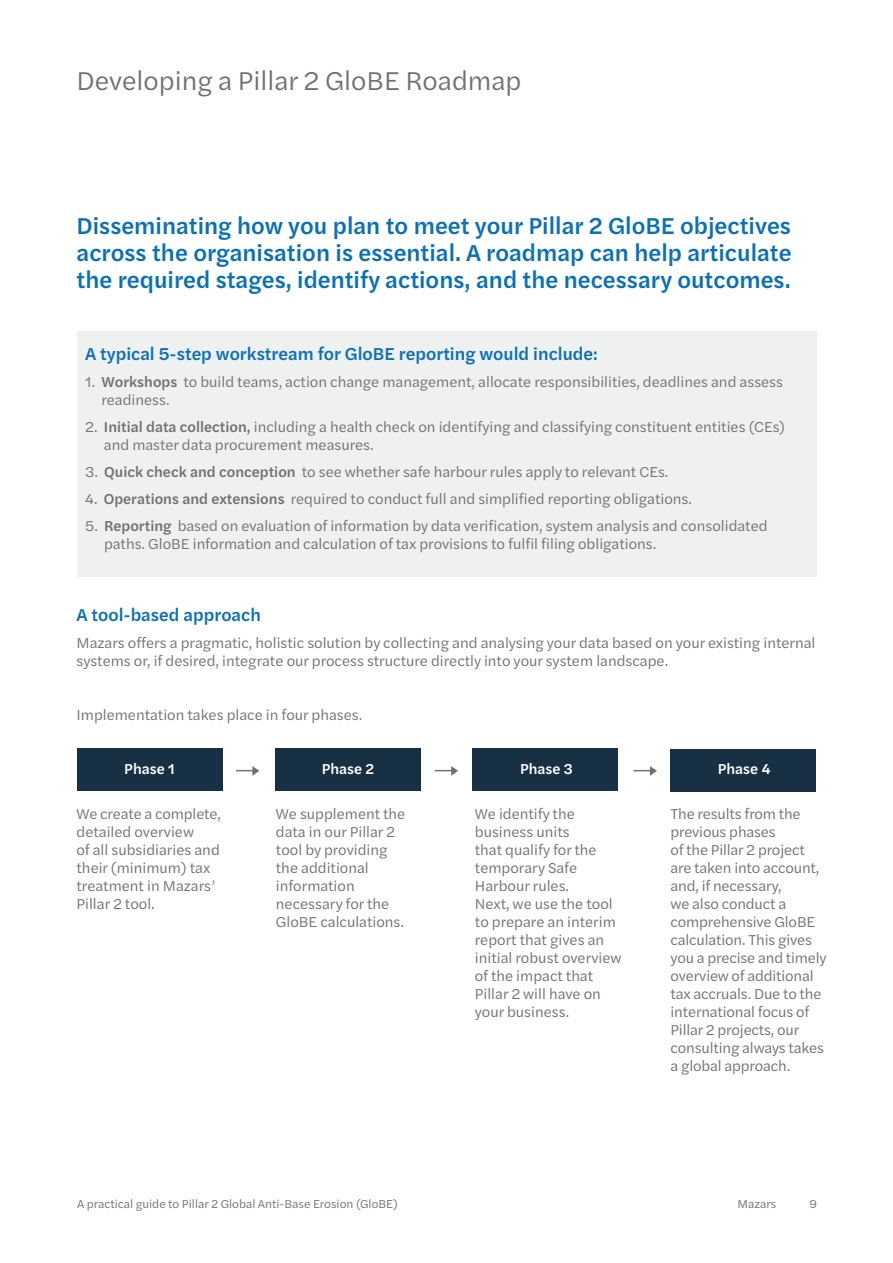
<style>
.page{position:relative;width:893px;height:1263px;background:#fff}
.page>*{position:absolute;margin:0;border:0;box-sizing:border-box;transform-origin:0 0}
.Page_title{font:27px "Halyard Text";color:#6f7173}
.Page_introduction{font:500 24px/27px "Halyard Text";color:#0970b9;text-align:justify}
.Heading_1{font:500 18px "Halyard Text";color:#0970b9}
.Body_text{font:15px/18px "Halyard Text";color:#6f7173}
.Quote_source{font:500 15px "Halyard Text";color:#fff}
.t1{font:12px "Halyard Text";color:#6f7173}
.s1{font-weight:500}
</style>
<div class="page">
<div style="left:77px;top:748px;width:145px;height:43px;background:#173044"></div>
<div style="left:274px;top:748px;width:146px;height:43px;background:#173044"></div>
<div style="left:472px;top:748px;width:146px;height:43px;background:#173044"></div>
<div style="left:670px;top:749px;width:146px;height:43px;background:#173044"></div>
<svg style="left:236px;top:766px;width:23px;height:10px"></svg>
<svg style="left:435px;top:766px;width:23px;height:10px"></svg>
<svg style="left:634px;top:766px;width:23px;height:10px"></svg>
<div style="left:77px;top:332px;width:739px;height:245px;background:#eff0f0"></div>
<p class="Page_title" style="left:77px;top:61px;width:446px">Developing a Pillar 2 GloBE Roadmap</p>
<p class="Page_introduction" style="left:77px;top:211px;width:716px">Disseminating how you plan to meet your Pillar 2 GloBE objectives across the organisation is essential. A roadmap can help articulate the required stages, identify actions, and the necessary outcomes.</p>
<p class="Heading_1" style="left:85px;top:341px;width:514px">A typical 5-step workstream for GloBE reporting would include:</p>
<p class="Body_text" style="left:101px;top:372px;width:683px;text-indent:-16px">1. <span class="s1">Workshops</span> to build teams, action change management, allocate responsibilities, deadlines and assess readiness.</p>
<p class="Body_text" style="left:104px;top:417px;width:683px;text-indent:-19px">2. <span class="s1">Initial data collection,</span> including a health check on identifying and classifying constituent entities (CEs) and master data procurement measures.</p>
<p class="Body_text" style="left:85px;top:462px;width:585px">3. <span class="s1">Quick check and conception</span> to see whether safe harbour rules apply to relevant CEs.</p>
<p class="Body_text" style="left:85px;top:489px;width:608px">4. <span class="s1">Operations and extensions</span> required to conduct full and simplified reporting obligations.</p>
<p class="Body_text" style="left:104px;top:516px;width:665px;text-indent:-19px">5. <span class="s1">Reporting</span> based on evaluation of information by data verification, system analysis and consolidated paths. GloBE information and calculation of tax provisions to fulfil filing obligations.</p>
<p class="Heading_1" style="left:77px;top:602px;width:186px">A tool-based approach</p>
<p class="Body_text" style="left:77px;top:633px;width:740px">Mazars offers a pragmatic, holistic solution by collecting and analysing your data based on your existing internal systems or, if desired, integrate our process structure directly into your system landscape.</p>
<p class="Body_text" style="left:77px;top:705px;width:287px">Implementation takes place in four phases.</p>
<p class="Quote_source" style="left:124px;top:758px;width:52px">Phase 1</p>
<p class="Quote_source" style="left:322px;top:758px;width:54px">Phase 2</p>
<p class="Quote_source" style="left:520px;top:758px;width:54px">Phase 3</p>
<p class="Quote_source" style="left:718px;top:758px;width:54px">Phase 4</p>
<p class="Body_text" style="left:77px;top:804px;width:146px">We create a complete, detailed overview<br>of all subsidiaries and their (minimum) tax treatment in Mazars’<br>Pillar 2 tool.</p>
<p class="Body_text" style="left:276px;top:804px;width:131px">We supplement the data in our Pillar 2 tool by providing the additional information necessary for the<br>GloBE calculations.</p>
<p class="Body_text" style="left:475px;top:804px;width:148px">We identify the business units<br>that qualify for the temporary Safe<br>Harbour rules.<br>Next, we use the tool to prepare an interim report that gives an initial robust overview of the impact that<br>Pillar 2 will have on your business.</p>
<p class="Body_text" style="left:670px;top:804px;width:158px">The results from the previous phases<br>of the Pillar 2 project are taken into account, and, if necessary,<br>we also conduct a comprehensive GloBE calculation. This gives you a precise and timely overview of additional tax accruals. Due to the international focus of<br>Pillar 2 projects, our consulting always takes a global approach.</p>
<p class="t1" style="left:77px;top:1195px;width:322px">A practical guide to Pillar 2 Global Anti-Base Erosion (GloBE)</p>
<p class="t1" style="left:738px;top:1195px;width:40px">Mazars</p>
<p class="t1" style="left:809px;top:1195px;width:9px">9</p>
</div>
